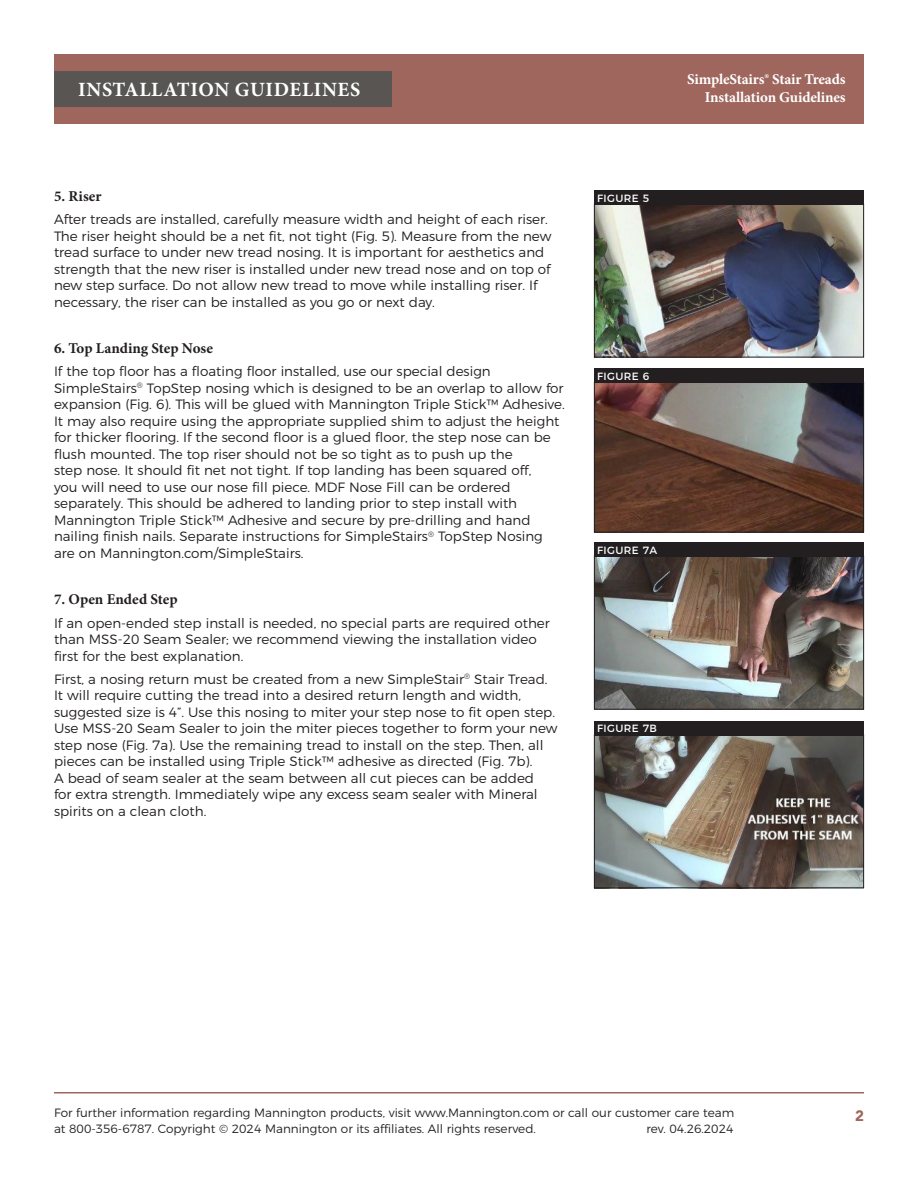
<style>
.page{position:relative;width:918px;height:1188px;background:#fff}
.page>*{position:absolute;margin:0;border:0;box-sizing:border-box;transform-origin:0 0}
.Notes{font:700 20.25px "Minion Pro";letter-spacing:.03em;color:#fff}
.Notes-2{font:700 15px "Minion Pro";letter-spacing:-.01em;color:#fff}
.Body{font:700 15px "Minion Pro";color:#231f20}
.Notes-3{font:900 15px "Avenir";color:#9f665d}
.Body-2{font:300 13.5px/16.5px "Montserrat";color:#231f20}
.t1{font:300 12px/16.5px "Montserrat";color:#231f20}
.Notes-4{font:10.5px "Montserrat";letter-spacing:.04em;color:#fff}
</style>
<div class="page">
<hr style="left:54px;top:1092px;width:810px;height:2px;background:#9f665d">
<div style="left:54px;top:54px;width:810px;height:69px;background:#9f665d"></div>
<div style="left:54px;top:71px;width:338px;height:35px;background:#585553"></div>
<img style="left:596px;top:206px;width:266px;height:149px">
<div style="left:594px;top:204px;width:270px;height:153px;border:1px solid #231f20"></div>
<div style="left:594px;top:190px;width:270px;height:15px;background:#231f20"></div>
<img style="left:596px;top:384px;width:266px;height:146px">
<div style="left:594px;top:382px;width:270px;height:150px;border:1px solid #231f20"></div>
<div style="left:594px;top:368px;width:270px;height:15px;background:#231f20"></div>
<img style="left:596px;top:558px;width:266px;height:150px">
<div style="left:594px;top:556px;width:270px;height:154px;border:1px solid #231f20"></div>
<div style="left:594px;top:542px;width:270px;height:15px;background:#231f20"></div>
<img style="left:596px;top:736px;width:266px;height:150px">
<div style="left:594px;top:734px;width:270px;height:154px;border:1px solid #231f20"></div>
<div style="left:594px;top:721px;width:270px;height:14px;background:#231f20"></div>
<p class="Notes" style="left:78px;top:75px;width:284px">INSTALLATION GUIDELINES</p>
<p class="Notes-2" style="left:687px;top:68px;width:160px">SimpleStairs® Stair Treads</p>
<p class="Notes-2" style="left:705px;top:86px;width:142px">Installation Guidelines</p>
<p class="Body" style="left:54px;top:186px;width:49px">5. Riser</p>
<p class="Body-2" style="left:54px;top:210px;width:499px">After treads are installed, carefully measure width and height of each riser.<br>The riser height should be a net fit, not tight (Fig. 5). Measure from the new tread surface to under new tread nosing. It is important for aesthetics and strength that the new riser is installed under new tread nose and on top of new step surface. Do not allow new tread to move while installing riser. If necessary, the riser can be installed as you go or next day.</p>
<p class="Body" style="left:54px;top:338px;width:161px">6. Top Landing Step Nose</p>
<p class="Body-2" style="left:54px;top:362px;width:512px">If the top floor has a floating floor installed, use our special design SimpleStairs<sup>®</sup> TopStep nosing which is designed to be an overlap to allow for expansion (Fig. 6). This will be glued with Mannington Triple Stick™ Adhesive.<br>It may also require using the appropriate supplied shim to adjust the height for thicker flooring. If the second floor is a glued floor, the step nose can be flush mounted. The top riser should not be so tight as to push up the<br>step nose. It should fit net not tight. If top landing has been squared off,<br>you will need to use our nose fill piece. MDF Nose Fill can be ordered separately. This should be adhered to landing prior to step install with Mannington Triple Stick™ Adhesive and secure by pre-drilling and hand nailing finish nails. Separate instructions for SimpleStairs<sup>®</sup> TopStep Nosing are on Mannington.com/SimpleStairs.</p>
<p class="Body" style="left:54px;top:589px;width:125px">7. Open Ended Step</p>
<p class="Body-2" style="left:54px;top:614px;width:497px">If an open-ended step install is needed, no special parts are required other than MSS-20 Seam Sealer; we recommend viewing the installation video first for the best explanation.</p>
<p class="Body-2" style="left:54px;top:670px;width:505px">First, a nosing return must be created from a new SimpleStair<sup>®</sup> Stair Tread.<br>It will require cutting the tread into a desired return length and width, suggested size is 4”. Use this nosing to miter your step nose to fit open step.<br>Use MSS-20 Seam Sealer to join the miter pieces together to form your new step nose (Fig. 7a). Use the remaining tread to install on the step. Then, all pieces can be installed using Triple Stick™ adhesive as directed (Fig. 7b).<br>A bead of seam sealer at the seam between all cut pieces can be added<br>for extra strength. Immediately wipe any excess seam sealer with Mineral spirits on a clean cloth.</p>
<p class="Notes-4" style="left:597px;top:190px;width:54px">FIGURE 5</p>
<p class="Notes-4" style="left:597px;top:368px;width:54px">FIGURE 6</p>
<p class="Notes-4" style="left:597px;top:542px;width:62px">FIGURE 7A</p>
<p class="Notes-4" style="left:597px;top:720px;width:61px">FIGURE 7B</p>
<p class="t1" style="left:54px;top:1103px;width:682px">For further information regarding Mannington products, visit www.Mannington.com or call our customer care team at 800-356-6787. Copyright © 2024 Mannington or its affiliates. All rights reserved.</p>
<p class="t1" style="left:646px;top:1120px;width:89px">rev. 04.26.2024</p>
<p class="Notes-3" style="left:855px;top:1103px;width:10px">2</p>
</div>
